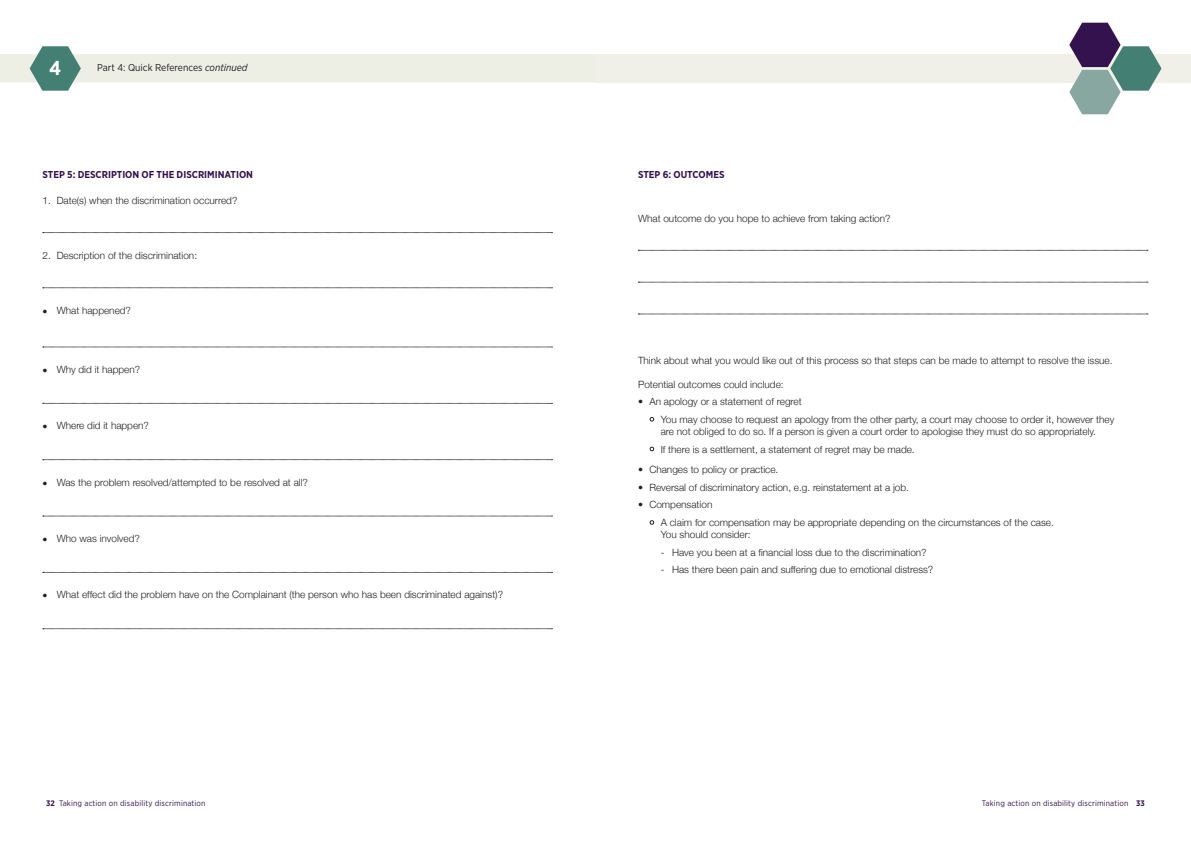
<style>
.page{position:relative;width:1191px;height:842px;background:#fff}
.page>*{position:absolute;margin:0;border:0;box-sizing:border-box;transform-origin:0 0}
.t1{font:700 20px "Gotham Narrow";color:#fff}
.t2{font:300 10px/17.7px "Helvetica Neue";color:#231f20}
.t3{font:700 10px "Gotham Narrow";color:#34124e}
.t4{font:10px "Gotham Narrow";color:#231f20}
.t5{font:8px "Gotham Narrow";letter-spacing:.02em;color:#34124e}
.s1{font-style:italic}
.s2{font-weight:700}
</style>
<div class="page">
<div style="left:595px;top:54px;width:596px;height:29px;background:#f1f0e8"></div>
<svg style="left:0;top:46px;width:595px;height:45px"></svg>
<svg style="left:1069px;top:23px;width:92px;height:91px"></svg>
<svg style="left:43px;top:232px;width:509px;height:1px"></svg>
<svg style="left:43px;top:288px;width:509px;height:1px"></svg>
<svg style="left:43px;top:347px;width:509px;height:1px"></svg>
<svg style="left:43px;top:403px;width:509px;height:1px"></svg>
<svg style="left:43px;top:459px;width:509px;height:1px"></svg>
<svg style="left:43px;top:516px;width:509px;height:1px"></svg>
<svg style="left:43px;top:572px;width:509px;height:1px"></svg>
<svg style="left:43px;top:628px;width:509px;height:1px"></svg>
<svg style="left:638px;top:250px;width:510px;height:1px"></svg>
<svg style="left:638px;top:282px;width:510px;height:1px"></svg>
<svg style="left:638px;top:314px;width:510px;height:1px"></svg>
<svg style="left:649px;top:417px;width:5px;height:5px"></svg>
<svg style="left:649px;top:447px;width:5px;height:4px"></svg>
<svg style="left:649px;top:520px;width:5px;height:5px"></svg>
<h1 class="t1" style="left:49px;top:55px;width:14px">4</h1>
<p class="t4" style="left:97px;top:62px;width:152px">Part 4: Quick References <span class="s1">continued</span></p>
<p class="t3" style="left:43px;top:168px;width:212px">STEP 5: DESCRIPTION OF THE DISCRIMINATION</p>
<p class="t2" style="left:43px;top:192px;width:196px">1. Date(s) when the discrimination occurred?</p>
<p class="t2" style="left:43px;top:247px;width:156px">2. Description of the discrimination:</p>
<p class="t2" style="left:43px;top:301px;width:90px">• What happened?</p>
<p class="t2" style="left:43px;top:360px;width:99px">• Why did it happen?</p>
<p class="t2" style="left:43px;top:417px;width:108px">• Where did it happen?</p>
<p class="t2" style="left:43px;top:473px;width:267px">• Was the problem resolved/attempted to be resolved at all?</p>
<p class="t2" style="left:43px;top:529px;width:99px">• Who was involved?</p>
<p class="t2" style="left:43px;top:586px;width:462px">• What effect did the problem have on the Complainant (the person who has been discriminated against)?</p>
<p class="t3" style="left:638px;top:168px;width:88px">STEP 6: OUTCOMES</p>
<p class="t2" style="left:638px;top:209px;width:254px">What outcome do you hope to achieve from taking action?</p>
<p class="t2" style="left:638px;top:352px;width:476px">Think about what you would like out of this process so that steps can be made to attempt to resolve the issue.</p>
<p class="t2" style="left:638px;top:375px;width:147px">Potential outcomes could include:</p>
<p class="t2" style="left:660px;top:393px;width:455px;text-indent:-23px">• An apology or a statement of regret<br>You may choose to request an apology from the other party, a court may choose to order it, however they</p>
<p class="t2" style="left:660px;top:422px;width:437px">are not obliged to do so. If a person is given a court order to apologise they must do so appropriately.<br>If there is a settlement, a statement of regret may be made.</p>
<p class="t2" style="left:638px;top:460px;width:142px">• Changes to policy or practice.</p>
<p class="t2" style="left:638px;top:478px;width:272px">• Reversal of discriminatory action, e.g. reinstatement at a job.</p>
<p class="t2" style="left:660px;top:496px;width:395px;text-indent:-23px">• Compensation<br>A claim for compensation may be appropriate depending on the circumstances of the case.</p>
<p class="t2" style="left:660px;top:525px;width:92px">You should consider:</p>
<p class="t2" style="left:660px;top:543px;width:267px">- Have you been at a financial loss due to the discrimination?</p>
<p class="t2" style="left:660px;top:561px;width:274px">- Has there been pain and suffering due to emotional distress?</p>
<p class="t5" style="left:46px;top:798px;width:161px"><span class="s2">32</span> Taking action on disability discrimination</p>
<p class="t5" style="left:982px;top:798px;width:165px">Taking action on disability discrimination <span class="s2">33</span></p>
</div>
